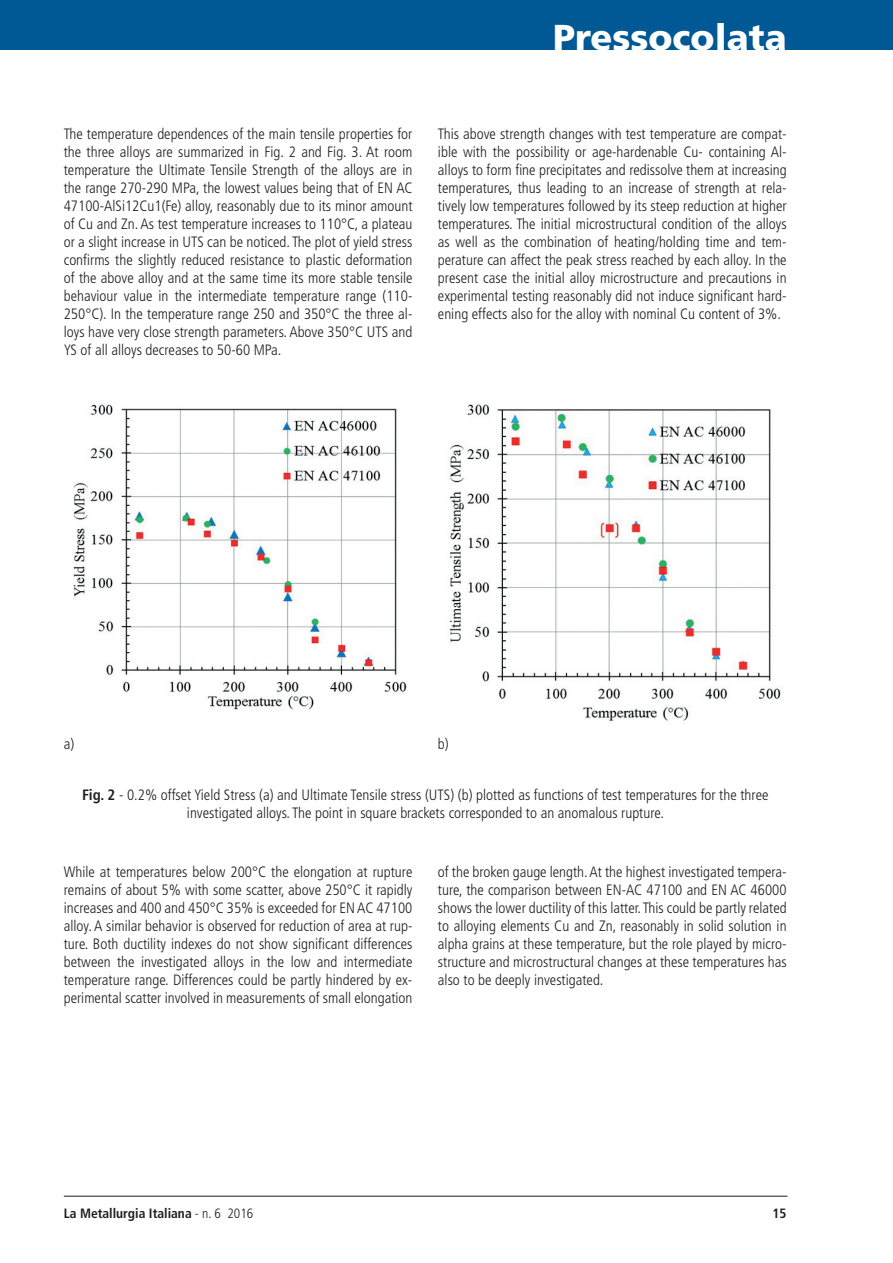
<style>
.page{position:relative;width:893px;height:1263px;background:#fff}
.page>*{position:absolute;margin:0;border:0;box-sizing:border-box;transform-origin:0 0}
.t1{font:900 36px "Frutiger LT Std";color:#fff}
.t2{font:300 condensed 15px/18px "Frutiger LT Std";color:#231f20;text-align:justify}
.t3{font:700 condensed 13.5px "Frutiger LT Std";color:#231f20}
.s1{font-weight:700}
.s2{font-weight:300}
</style>
<div class="page">
<hr style="left:64px;top:1196px;width:723px;height:1px;background:#231f20">
<div style="left:0;top:0;width:893px;height:50px;background:#005895"></div>
<img style="left:73px;top:404px;width:334px;height:306px">
<img style="left:449px;top:404px;width:332px;height:317px">
<h1 class="t1" style="left:553px;top:15px;width:235px">Pressocolata</h1>
<p class="t2" style="left:64px;top:125px;width:350px">The temperature dependences of the main tensile properties for the three alloys are summarized in Fig. 2 and Fig. 3. At room temperature the U ltimate Tensile Strength of the alloys are in the range 270-290 MPa, the lowest values being that of EN AC 47100-AlSi12Cu1(Fe) alloy, reasonably due to its minor amount of Cu and Zn. As test temperature increases to 110°C, a plateau or a slight increase in UTS can be noticed. The plot of yield stress confirms the slightly reduced resistance to plastic deformation of the above alloy and at the same time its more stable tensile behaviour value in the intermediate temperature range (110- 250°C). In the temperature range 250 and 350°C the three al&shy;loys have very close strength parameters. Above 350°C UTS and YS of all alloys decreases to 50-60 MPa.</p>
<p class="t2" style="left:438px;top:125px;width:350px">This above strength changes with test temperature are compat&shy;ible with the possibility or age-hardenable Cu- containing Al&shy;alloys to form fine precipitates and redissolve them at increasing temperatures, thus leading to an increase of strength at rela&shy;tively low temperatures followed by its steep reduction at higher temperatures. The initial microstructural condition of the alloys as well as the combination of heating/holding time and tem&shy;perature can affect the peak stress reached by each alloy. In the present case the initial alloy microstructure and precautions in experimental testing reasonably did not induce significant hard&shy;ening effects also for the alloy with nominal Cu content of 3%.</p>
<p class="t2" style="left:64px;top:735px;width:12px">a)</p>
<p class="t2" style="left:438px;top:735px;width:12px">b)</p>
<p class="t2" style="left:82px;top:786px;width:688px;text-align:center"><span class="s1">Fig. 2</span> - 0.2% offset Yield Stress (a) and U ltimate Tensile stress (UTS) (b) plotted as functions of test temperatures for the three investigated alloys. The point in square brackets corresponded to an anomalous rupture.</p>
<p class="t2" style="left:64px;top:863px;width:350px">While at temperatures below 200°C the elongation at rupture remains of about 5% with some scatter, above 250°C it rapidly increases and 400 and 450°C 35% is exceeded for EN AC 47100 alloy. A similar behavior is observed for reduction of area at rup&shy;ture. Both ductility indexes do not show significant differences between the investigated alloys in the low and intermediate temperature range. Differences could be partly hindered by ex&shy;perimental scatter involved in measurements of small elongation</p>
<p class="t2" style="left:438px;top:863px;width:350px">of the broken gauge length. At the highest investigated tempera&shy;ture, the comparison between EN-AC 47100 and EN AC 46000 shows the lower ductility of this latter. This could be partly related to alloying elements Cu and Zn, reasonably in solid solution in alpha grains at these temperature, but the role played by micro&shy;structure and microstructural changes at these temperatures has also to be deeply investigated.</p>
<p class="t3" style="left:64px;top:1205px;width:191px">La Metallurgia Italiana <span class="s2">- n. 6 2016</span></p>
<p class="t3" style="left:773px;top:1205px;width:16px">15</p>
</div>
